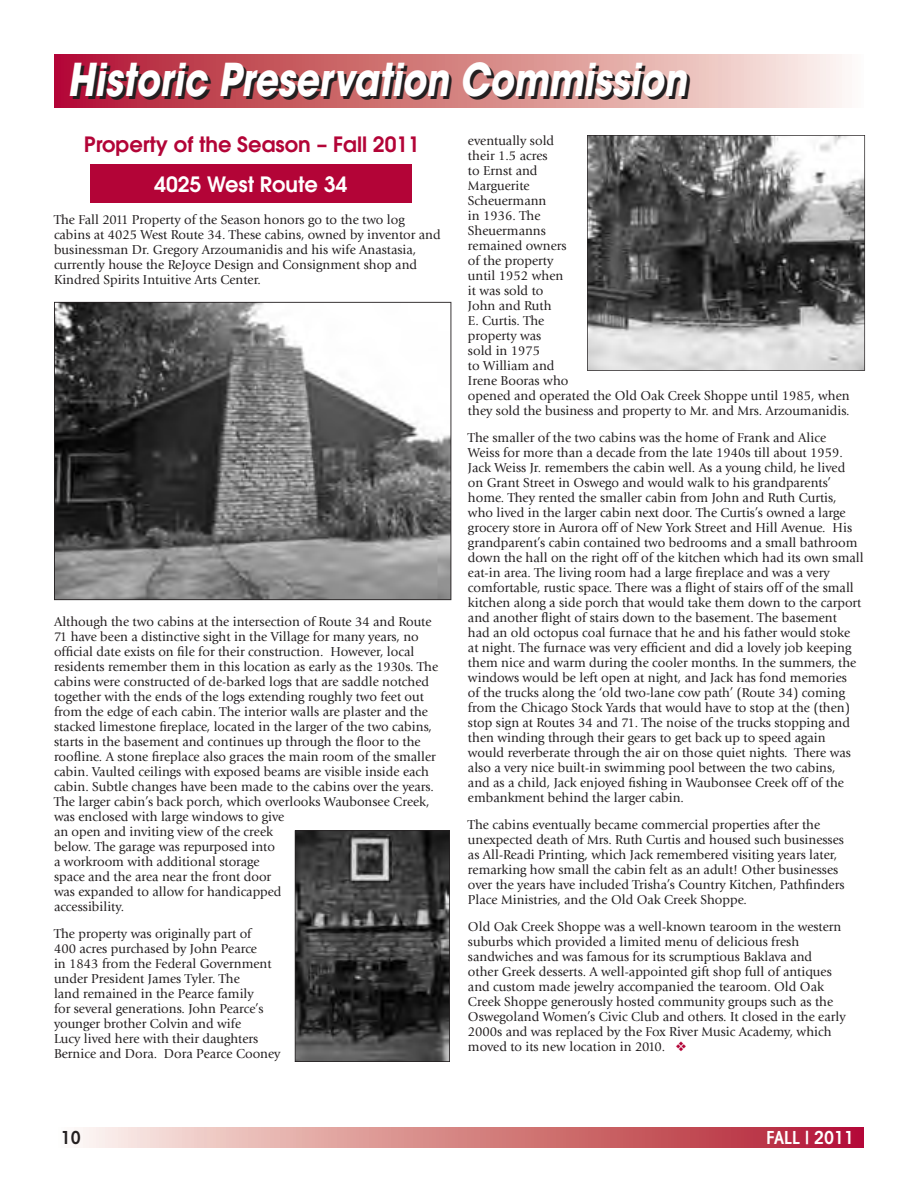
<style>
.page{position:relative;width:918px;height:1188px;background:#fff}
.page>*{position:absolute;margin:0;border:0;box-sizing:border-box;transform-origin:0 0}
.t1{font:italic 700 45px "Avant Garde";color:#231f20;scale:.8 1}
.t2{font:600 21px "Avant Garde";color:#b30437}
.t3{font:600 21px "Avant Garde";color:#fff}
.t4{font:600 condensed 18px "Avant Garde";color:#fff}
.t5{font:600 condensed 18px "Avant Garde";color:#231f20}
.t6{font:13.5px/15px "Giovanni";color:#231f20}
.s1{color:#b30437}
</style>
<div class="page">
<svg style="left:83px;top:1127px;width:781px;height:21px;background:#d58286"></svg>
<svg style="left:54px;top:54px;width:788px;height:54px;background:#d58185"></svg>
<div style="left:90px;top:164px;width:321px;height:39px;background:#b30437"></div>
<svg style="left:295px;top:830px;width:155px;height:232px;background:#3c3c3c"></svg>
<svg style="left:587px;top:135px;width:278px;height:236px;background:#7b7b7b"></svg>
<svg style="left:54px;top:302px;width:397px;height:298px;background:#777676"></svg>
<h1 class="t1" style="left:70px;top:53px;width:775px">Historic Preservation Commission</h1>
<h2 class="t2" style="left:84px;top:130px;width:338px">Property of the Season – Fall 2011</h2>
<p class="t6" style="left:468px;top:133px;width:383px">eventually sold<br>their 1.5 acres<br>to Ernst and<br>Marguerite<br>Scheuermann<br>in 1936. The<br>Sheuermanns<br>remained owners<br>of the property<br>until 1952 when<br>it was sold to<br>John and Ruth<br>E. Curtis. The<br>property was<br>sold in 1975<br>to William and<br>Irene Booras who<br>opened and operated the Old Oak Creek Shoppe until 1985, when they sold the business and property to Mr. and Mrs. Arzoumanidis.</p>
<p class="t6" style="left:468px;top:430px;width:397px">The smaller of the two cabins was the home of Frank and Alice<br>Weiss for more than a decade from the late 1940s till about 1959.<br>Jack Weiss Jr. remembers the cabin well. As a young child, he lived on Grant Street in Oswego and would walk to his grandparents’ home. They rented the smaller cabin from John and Ruth Curtis, who lived in the larger cabin next door. The Curtis’s owned a large grocery store in Aurora off of New York Street and Hill Avenue. His grandparent’s cabin contained two bedrooms and a small bathroom down the hall on the right off of the kitchen which had its own small eat-in area. The living room had a large fireplace and was a very comfortable, rustic space. There was a flight of stairs off of the small kitchen along a side porch that would take them down to the carport and another flight of stairs down to the basement. The basement<br>had an old octopus coal furnace that he and his father would stoke at night. The furnace was very efficient and did a lovely job keeping them nice and warm during the cooler months. In the summers, the windows would be left open at night, and Jack has fond memories<br>of the trucks along the ‘old two-lane cow path’ (Route 34) coming from the Chicago Stock Yards that would have to stop at the (then) stop sign at Routes 34 and 71. The noise of the trucks stopping and then winding through their gears to get back up to speed again would reverberate through the air on those quiet nights. There was also a very nice built-in swimming pool between the two cabins,<br>and as a child, Jack enjoyed fishing in Waubonsee Creek off of the embankment behind the larger cabin.</p>
<p class="t6" style="left:468px;top:817px;width:378px">The cabins eventually became commercial properties after the unexpected death of Mrs. Ruth Curtis and housed such businesses as All-Readi Printing, which Jack remembered visiting years later, remarking how small the cabin felt as an adult! Other businesses over the years have included Trisha’s Country Kitchen, Pathfinders Place Ministries, and the Old Oak Creek Shoppe.</p>
<p class="t6" style="left:468px;top:919px;width:379px">Old Oak Creek Shoppe was a well-known tearoom in the western suburbs which provided a limited menu of delicious fresh sandwiches and was famous for its scrumptious Baklava and other Greek desserts. A well-appointed gift shop full of antiques and custom made jewelry accompanied the tearoom. Old Oak Creek Shoppe generously hosted community groups such as the Oswegoland Women’s Civic Club and others. It closed in the early 2000s and was replaced by the Fox River Music Academy, which moved to its new location in 2010. <span class="s1">❖</span></p>
<h2 class="t3" style="left:154px;top:170px;width:194px">4025 West Route 34</h2>
<p class="t6" style="left:54px;top:212px;width:388px">The Fall 2011 Property of the Season honors go to the two log cabins at 4025 West Route 34. These cabins, owned by inventor and businessman Dr. Gregory Arzoumanidis and his wife Anastasia, currently house the ReJoyce Design and Consignment shop and Kindred Spirits Intuitive Arts Center.</p>
<p class="t6" style="left:54px;top:614px;width:386px">Although the two cabins at the intersection of Route 34 and Route 71 have been a distinctive sight in the Village for many years, no official date exists on file for their construction. However, local residents remember them in this location as early as the 1930s. The cabins were constructed of de-barked logs that are saddle notched together with the ends of the logs extending roughly two feet out from the edge of each cabin. The interior walls are plaster and the stacked limestone fireplace, located in the larger of the two cabins, starts in the basement and continues up through the floor to the roofline. A stone fireplace also graces the main room of the smaller cabin. Vaulted ceilings with exposed beams are visible inside each cabin. Subtle changes have been made to the cabins over the years.<br>The larger cabin’s back porch, which overlooks Waubonsee Creek, was enclosed with large windows to give<br>an open and inviting view of the creek<br>below. The garage was repurposed into<br>a workroom with additional storage<br>space and the area near the front door<br>was expanded to allow for handicapped<br>accessibility.</p>
<p class="t6" style="left:54px;top:926px;width:228px">The property was originally part of<br>400 acres purchased by John Pearce<br>in 1843 from the Federal Government under President James Tyler. The<br>land remained in the Pearce family<br>for several generations. John Pearce’s younger brother Colvin and wife<br>Lucy lived here with their daughters Bernice and Dora. Dora Pearce Cooney</p>
<h3 class="t5" style="left:61px;top:1126px;width:22px">10</h3>
<h3 class="t4" style="left:767px;top:1126px;width:89px">FALL | 2011</h3>
</div>
